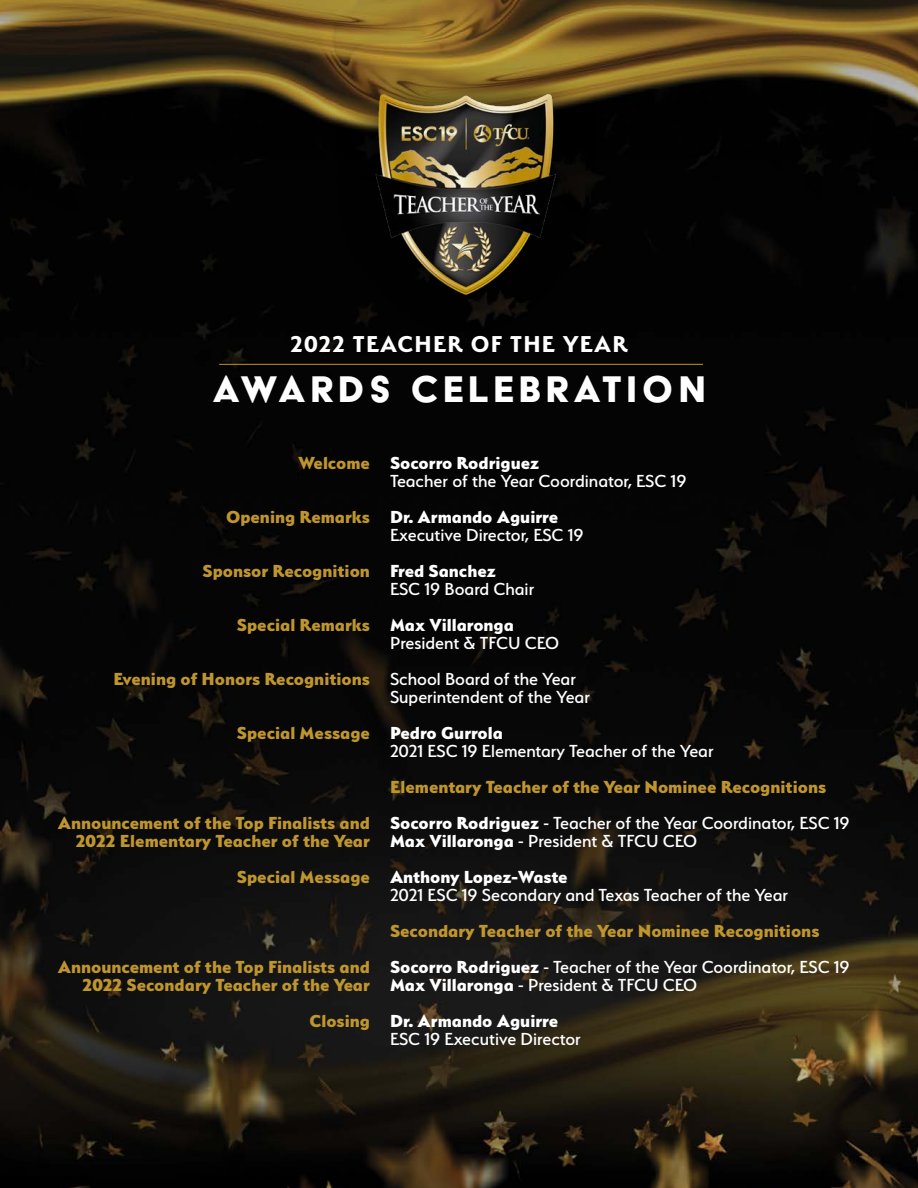
<style>
.page{position:relative;width:918px;height:1188px;background:#fff}
.page>*{position:absolute;margin:0;border:0;box-sizing:border-box;transform-origin:0 0}
.t1{font:42.75px "Acier BAT Text Solid";letter-spacing:.11em;color:#fff}
.t2{font:700 25.65px "Serenity";letter-spacing:.05em;color:#fff}
.t3{font:500 19.5px "Serenity";color:#fff}
.t4{font:800 19.5px/18px "Serenity";color:#bf952d;text-align:right}
.t5{font:800 19.5px "Serenity";color:#fff}
.s1{font-weight:800}
</style>
<div class="page">
<img style="left:0;top:0;width:918px;height:1188px">
<div style="left:334px;top:53px;width:264px;height:283px;background:#000;opacity:.84"></div>
<img style="left:351px;top:70px;width:234px;height:239px">
<hr style="left:219px;top:364px;width:484px;height:1px;background:#c2962d">
<p class="t2" style="left:290px;top:330px;width:339px">2022 TEACHER OF THE YEAR</p>
<p class="t1" style="left:212px;top:367px;width:495px">AWARDS CELEBRATION</p>
<p class="t4" style="left:298px;top:453px;width:73px">Welcome</p>
<p class="t4" style="left:226px;top:507px;width:146px">Opening Remarks</p>
<p class="t4" style="left:203px;top:561px;width:169px">Sponsor Recognition</p>
<p class="t4" style="left:237px;top:615px;width:135px">Special Remarks</p>
<p class="t4" style="left:113px;top:669px;width:258px">Evening of Honors Recognitions</p>
<p class="t4" style="left:237px;top:723px;width:135px">Special Message</p>
<p class="t4" style="left:58px;top:813px;width:314px">Announcement of the Top Finalists and<br>2022 Elementary Teacher of the Year</p>
<p class="t4" style="left:237px;top:867px;width:135px">Special Message</p>
<p class="t4" style="left:58px;top:957px;width:314px">Announcement of the Top Finalists and<br>2022 Secondary Teacher of the Year</p>
<p class="t4" style="left:309px;top:1011px;width:62px">Closing</p>
<p class="t5" style="left:390px;top:451px;width:151px">Socorro Rodriguez</p>
<p class="t3" style="left:390px;top:470px;width:298px">Teacher of the Year Coordinator, ESC 19</p>
<p class="t5" style="left:390px;top:505px;width:170px">Dr. Armando Aguirre</p>
<p class="t3" style="left:390px;top:524px;width:195px">Executive Director, ESC 19</p>
<p class="t5" style="left:390px;top:559px;width:107px">Fred Sanchez</p>
<p class="t3" style="left:390px;top:578px;width:146px">ESC 19 Board Chair</p>
<p class="t5" style="left:390px;top:613px;width:126px">Max Villaronga</p>
<p class="t3" style="left:390px;top:632px;width:171px">President &amp; TFCU CEO</p>
<p class="t3" style="left:390px;top:668px;width:187px">School Board of the Year</p>
<p class="t3" style="left:390px;top:686px;width:201px">Superintendent of the Year</p>
<p class="t5" style="left:390px;top:721px;width:114px">Pedro Gurrola</p>
<p class="t3" style="left:390px;top:740px;width:325px">2021 ESC 19 Elementary Teacher of the Year</p>
<p class="t4" style="left:390px;top:777px;width:438px">Elementary Teacher of the Year Nominee Recognitions</p>
<p class="t3" style="left:390px;top:812px;width:461px"><span class="s1">Socorro Rodriguez</span> - Teacher of the Year Coordinator, ESC 19</p>
<p class="t3" style="left:390px;top:830px;width:309px"><span class="s1">Max Villaronga</span> - President &amp; TFCU CEO</p>
<p class="t5" style="left:390px;top:865px;width:179px">Anthony Lopez-Waste</p>
<p class="t3" style="left:390px;top:884px;width:400px">2021 ESC 19 Secondary and Texas Teacher of the Year</p>
<p class="t4" style="left:390px;top:921px;width:431px">Secondary Teacher of the Year Nominee Recognitions</p>
<p class="t3" style="left:390px;top:956px;width:461px"><span class="s1">Socorro Rodriguez</span> - Teacher of the Year Coordinator, ESC 19</p>
<p class="t3" style="left:390px;top:974px;width:309px"><span class="s1">Max Villaronga</span> - President &amp; TFCU CEO</p>
<p class="t5" style="left:390px;top:1009px;width:170px">Dr. Armando Aguirre</p>
<p class="t3" style="left:390px;top:1028px;width:192px">ESC 19 Executive Director</p>
</div>
